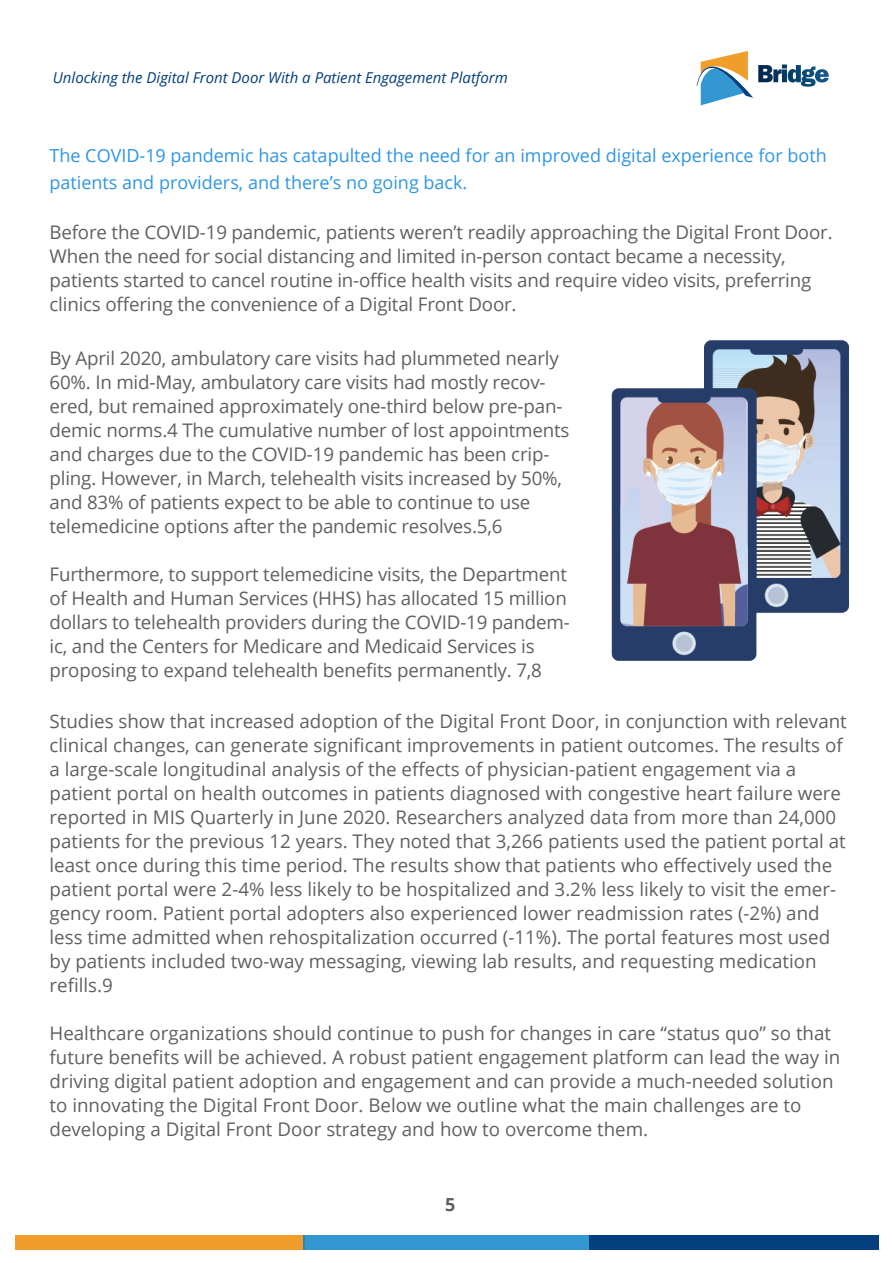
<style>
.page{position:relative;width:893px;height:1263px;background:#fff}
.page>*{position:absolute;margin:0;border:0;box-sizing:border-box;transform-origin:0 0}
.t1{font:18.75px/24px "Open Sans";color:#606060}
.t2{font:18px/27px "Open Sans";color:#2d95e5}
.t3{font:700 18px "Open Sans";color:#606060}
.t4{font:italic 15px "Open Sans";color:#033e7f}
</style>
<div class="page">
<div style="left:15px;top:1236px;width:289px;height:14px;background:#f09d2c"></div>
<div style="left:303px;top:1236px;width:289px;height:14px;background:#3397d2"></div>
<div style="left:590px;top:1236px;width:289px;height:14px;background:#033e7f"></div>
<img style="left:611px;top:340px;width:238px;height:321px">
<svg style="left:697px;top:51px;width:132px;height:54px"></svg>
<p class="t4" style="left:53px;top:67px;width:457px">Unlocking the Digital Front Door With a Patient Engagement Platform</p>
<p class="t2" style="left:50px;top:142px;width:779px">The COVID-19 pandemic has catapulted the need for an improved digital experience for both patients and providers, and there’s no going back.</p>
<p class="t1" style="left:50px;top:220px;width:785px">Before the COVID-19 pandemic, patients weren’t readily approaching the Digital Front Door.<br>When the need for social distancing and limited in-person contact became a necessity, patients started to cancel routine in-office health visits and require video visits, preferring clinics offering the convenience of a Digital Front Door.</p>
<p class="t1" style="left:50px;top:346px;width:521px">By April 2020, ambulatory care visits had plummeted nearly 60%. In mid-May, ambulatory care visits had mostly recov&shy;ered, but remained approximately one-third below pre-pan&shy;demic norms.4 The cumulative number of lost appointments and charges due to the COVID-19 pandemic has been crip&shy;pling. However, in March, telehealth visits increased by 50%, and 83% of patients expect to be able to continue to use telemedicine options after the pandemic resolves.5,6</p>
<p class="t1" style="left:50px;top:562px;width:522px">Furthermore, to support telemedicine visits, the Department of Health and Human Services (HHS) has allocated 15 million dollars to telehealth providers during the COVID-19 pandem&shy;ic, and the Centers for Medicare and Medicaid Services is proposing to expand telehealth benefits permanently. 7,8</p>
<p class="t1" style="left:50px;top:709px;width:799px">Studies show that increased adoption of the Digital Front Door, in conjunction with relevant clinical changes, can generate significant improvements in patient outcomes. The results of a large-scale longitudinal analysis of the effects of physician-patient engagement via a patient portal on health outcomes in patients diagnosed with congestive heart failure were reported in MIS Quarterly in June 2020. Researchers analyzed data from more than 24,000 patients for the previous 12 years. They noted that 3,266 patients used the patient portal at least once during this time period. The results show that patients who effectively used the patient portal were 2-4% less likely to be hospitalized and 3.2% less likely to visit the emer&shy;gency room. Patient portal adopters also experienced lower readmission rates (-2%) and less time admitted when rehospitalization occurred (-11%). The portal features most used by patients included two-way messaging, viewing lab results, and requesting medication refills.9</p>
<p class="t1" style="left:50px;top:1021px;width:792px">Healthcare organizations should continue to push for changes in care “status quo” so that future benefits will be achieved. A robust patient engagement platform can lead the way in driving digital patient adoption and engagement and can provide a much-needed solution to innovating the Digital Front Door. Below we outline what the main challenges are to developing a Digital Front Door strategy and how to overcome them.</p>
<p class="t3" style="left:445px;top:1191px;width:12px">5</p>
</div>
